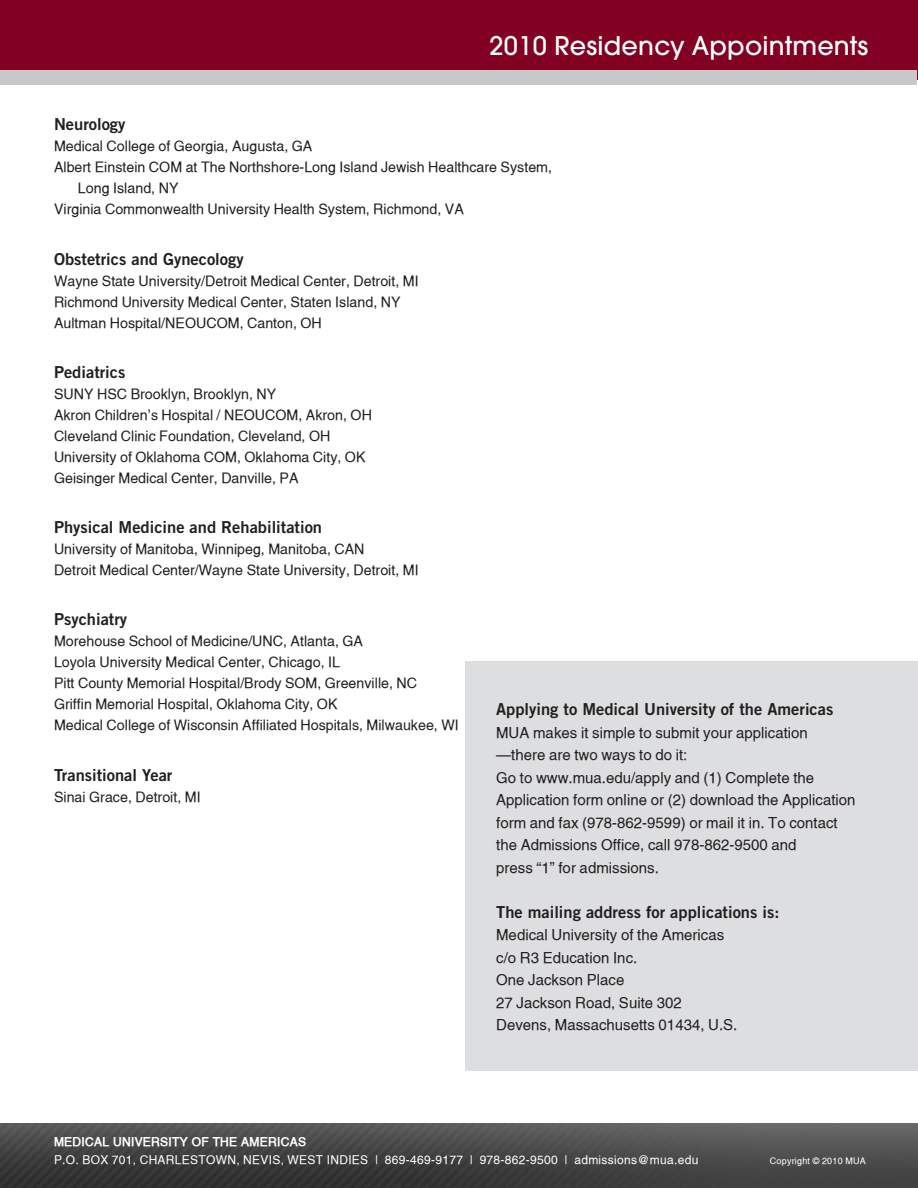
<style>
.page{position:relative;width:918px;height:1188px;background:#fff}
.page>*{position:absolute;margin:0;border:0;box-sizing:border-box;transform-origin:0 0}
.t1{font:500 25.5px "Avant Garde";letter-spacing:.01em;color:#fff}
.Heads{font:16.5px "Trade Gothic Bold Two";color:#231f20}
.t2{font:15px/22.5px "Alps Normal";color:#231f20}
.Listings{font:14.25px/21px "Alps Normal";color:#231f20}
.Blue_Box{font:12px "Alps Normal";letter-spacing:.025em;color:#fff}
.Blue_Box-2{font:700 12px "Alps";letter-spacing:.025em;color:#fff}
.Blue_Box-3{font:9px "Alps Normal";letter-spacing:.025em;color:#fff}
</style>
<div class="page">
<div style="left:0;top:0;width:918px;height:80px;background:#820123"></div>
<div style="left:1px;top:70px;width:916px;height:15px;background:#c7c8ca"></div>
<img style="left:0;top:1124px;width:918px;height:64px">
<div style="left:465px;top:662px;width:453px;height:409px;background:#dddee0"></div>
<p class="t1" style="left:490px;top:30px;width:380px">2010 Residency Appointments</p>
<p class="Heads" style="left:54px;top:114px;width:73px">Neurology</p>
<p class="Listings" style="left:54px;top:136px;width:260px">Medical College of Georgia, Augusta, GA</p>
<p class="Listings" style="left:78px;top:157px;width:476px;text-indent:-24px">Albert Einstein COM at The Northshore-Long Island Jewish Healthcare System,<br>Long Island, NY</p>
<p class="Listings" style="left:54px;top:199px;width:412px">Virginia Commonwealth University Health System, Richmond, VA</p>
<p class="Heads" style="left:54px;top:248px;width:191px">Obstetrics and Gynecology</p>
<p class="Listings" style="left:54px;top:270px;width:366px">Wayne State University/Detroit Medical Center, Detroit, MI</p>
<p class="Listings" style="left:54px;top:291px;width:348px">Richmond University Medical Center, Staten Island, NY</p>
<p class="Listings" style="left:54px;top:312px;width:269px">Aultman Hospital/NEOUCOM, Canton, OH</p>
<p class="Heads" style="left:54px;top:362px;width:73px">Pediatrics</p>
<p class="Listings" style="left:54px;top:383px;width:224px">SUNY HSC Brooklyn, Brooklyn, NY</p>
<p class="Listings" style="left:54px;top:404px;width:319px">Akron Children’s Hospital / NEOUCOM, Akron, OH</p>
<p class="Listings" style="left:54px;top:425px;width:278px">Cleveland Clinic Foundation, Cleveland, OH</p>
<p class="Listings" style="left:54px;top:446px;width:313px">University of Oklahoma COM, Oklahoma City, OK</p>
<p class="Listings" style="left:54px;top:467px;width:246px">Geisinger Medical Center, Danville, PA</p>
<p class="Heads" style="left:54px;top:517px;width:270px">Physical Medicine and Rehabilitation</p>
<p class="Listings" style="left:54px;top:538px;width:312px">University of Manitoba, Winnipeg, Manitoba, CAN</p>
<p class="Listings" style="left:54px;top:559px;width:366px">Detroit Medical Center/Wayne State University, Detroit, MI</p>
<p class="Heads" style="left:54px;top:609px;width:75px">Psychiatry</p>
<p class="Listings" style="left:54px;top:631px;width:311px">Morehouse School of Medicine/UNC, Atlanta, GA</p>
<p class="Listings" style="left:54px;top:652px;width:288px">Loyola University Medical Center, Chicago, IL</p>
<p class="Listings" style="left:54px;top:673px;width:365px">Pitt County Memorial Hospital/Brody SOM, Greenville, NC</p>
<p class="Listings" style="left:54px;top:694px;width:285px">Griffin Memorial Hospital, Oklahoma City, OK</p>
<p class="Listings" style="left:54px;top:715px;width:406px">Medical College of Wisconsin Affiliated Hospitals, Milwaukee, WI</p>
<p class="Heads" style="left:54px;top:764px;width:120px">Transitional Year</p>
<p class="Listings" style="left:54px;top:786px;width:148px">Sinai Grace, Detroit, MI</p>
<p class="Heads" style="left:496px;top:699px;width:339px">Applying to Medical University of the Americas</p>
<p class="t2" style="left:496px;top:721px;width:313px">MUA makes it simple to submit your application —there are two ways to do it:</p>
<p class="t2" style="left:496px;top:766px;width:320px">Go to www.mua.edu/apply and (1) Complete the</p>
<p class="t2" style="left:496px;top:789px;width:361px">Application form online or (2) download the Application</p>
<p class="t2" style="left:496px;top:811px;width:343px">form and fax (978-862-9599) or mail it in. To contact</p>
<p class="t2" style="left:496px;top:834px;width:302px">the Admissions Office, call 978-862-9500 and</p>
<p class="t2" style="left:496px;top:856px;width:164px">press “1” for admissions.</p>
<p class="Heads" style="left:496px;top:902px;width:285px">The mailing address for applications is:</p>
<p class="t2" style="left:496px;top:924px;width:230px">Medical University of the Americas</p>
<p class="t2" style="left:496px;top:946px;width:143px">c/o R3 Education Inc.</p>
<p class="t2" style="left:496px;top:969px;width:130px">One Jackson Place</p>
<p class="t2" style="left:496px;top:991px;width:187px">27 Jackson Road, Suite 302</p>
<p class="t2" style="left:496px;top:1014px;width:243px">Devens, Massachusetts 01434, U.S.</p>
<p class="Blue_Box-2" style="left:54px;top:1134px;width:254px">MEDICAL UNIVERSITY OF THE AMERICAS</p>
<p class="Blue_Box" style="left:54px;top:1152px;width:646px">P.O. BOX 701, CHARLESTOWN, NEVIS, WEST INDIES | 869-469-9177 | 978-862-9500 | admissions@mua.edu</p>
<p class="Blue_Box-3" style="left:770px;top:1155px;width:98px">Copyright © 2010 MUA</p>
</div>
